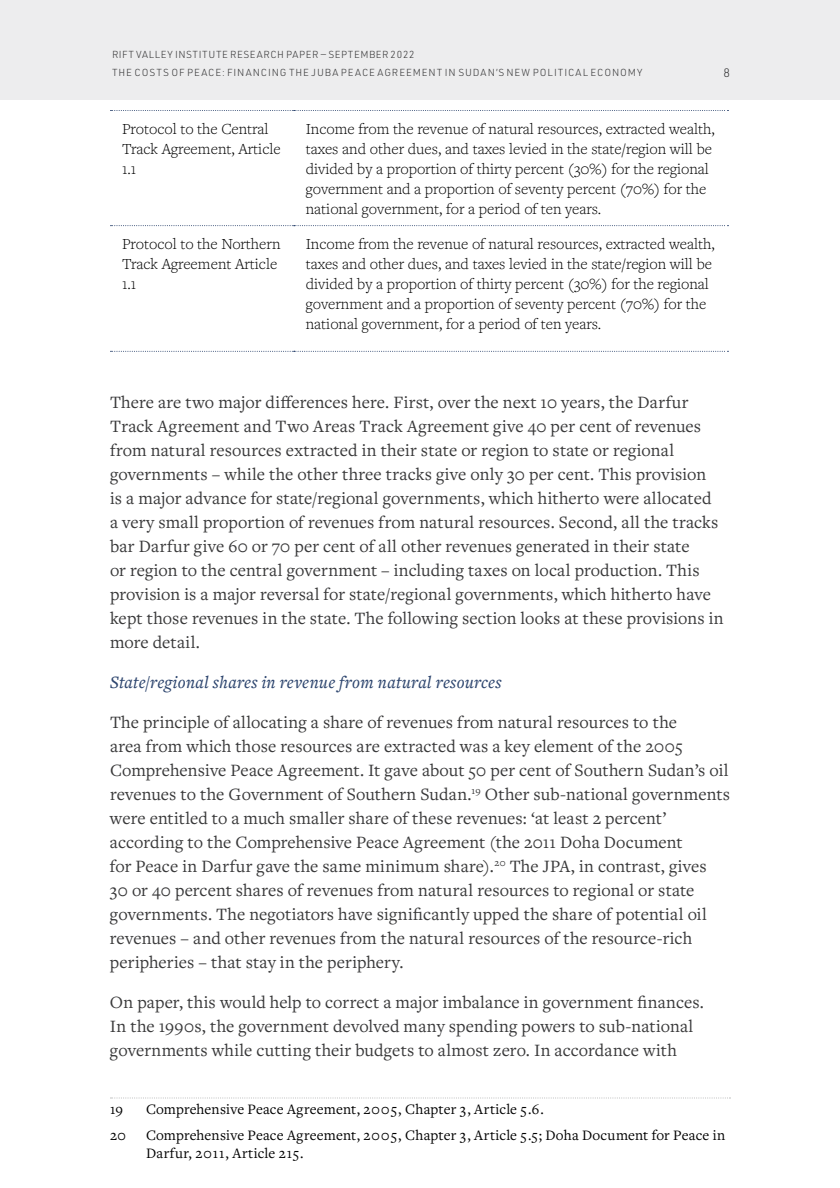
<style>
.page{position:relative;width:840px;height:1188px;background:#fff}
.page>*{position:absolute;margin:0;border:0;box-sizing:border-box;transform-origin:0 0}
.t1{font:18px/24px "Freight Text Pro";letter-spacing:.005em;color:#383839}
.t2{font:italic 500 18px "Freight Text Pro";letter-spacing:.01em;color:#2d456e}
.t3{font:300 16px/20px "Freight Text Pro";color:#000}
.t4{font:15px/18px "Freight Text Pro";letter-spacing:.01em;color:#000}
.t5{font:300 12px "URWDIN";color:#383839}
.t6{font:300 10px/18px "URWDIN";letter-spacing:.085em;color:#383839}
</style>
<div class="page">
<div style="left:0;top:0;width:840px;height:100px;background:#ededee"></div>
<svg style="left:110px;top:110px;width:619px;height:1px"></svg>
<svg style="left:110px;top:225px;width:619px;height:1px"></svg>
<svg style="left:110px;top:351px;width:619px;height:1px"></svg>
<svg style="left:110px;top:1097px;width:621px;height:1px"></svg>
<p class="t6" style="left:112px;top:45px;width:532px">RIFT VALLEY INSTITUTE RESEARCH PAPER — SEPTEMBER 2022<br>THE COSTS OF PEACE: FINANCING THE JUBA PEACE AGREEMENT IN SUDAN’S NEW POLITICAL ECONOMY</p>
<p class="t5" style="left:723px;top:64px;width:8px">8</p>
<p class="t3" style="left:122px;top:118px;width:160px">Protocol to the Central<br>Track Agreement, Article<br>1.1</p>
<p class="t3" style="left:306px;top:118px;width:411px">Income from the revenue of natural resources, extracted wealth, taxes and other dues, and taxes levied in the state/region will be divided by a proportion of thirty percent (30%) for the regional government and a proportion of seventy percent (70%) for the national government, for a period of ten years.</p>
<p class="t3" style="left:122px;top:233px;width:160px">Protocol to the Northern<br>Track Agreement Article<br>1.1</p>
<p class="t3" style="left:306px;top:233px;width:411px">Income from the revenue of natural resources, extracted wealth, taxes and other dues, and taxes levied in the state/region will be divided by a proportion of thirty percent (30%) for the regional government and a proportion of seventy percent (70%) for the national government, for a period of ten years.</p>
<p class="t1" style="left:110px;top:389px;width:615px">There are two major differences here. First, over the next 10 years, the Darfur Track Agreement and Two Areas Track Agreement give 40 per cent of revenues from natural resources extracted in their state or region to state or regional governments – while the other three tracks give only 30 per cent. This provision<br>is a major advance for state/regional governments, which hitherto were allocated a very small proportion of revenues from natural resources. Second, all the tracks bar Darfur give 60 or 70 per cent of all other revenues generated in their state<br>or region to the central government – including taxes on local production. This provision is a major reversal for state/regional governments, which hitherto have kept those revenues in the state. The following section looks at these provisions in more detail.</p>
<p class="t2" style="left:110px;top:670px;width:393px">State/regional shares in revenue from natural resources</p>
<p class="t1" style="left:110px;top:709px;width:622px">The principle of allocating a share of revenues from natural resources to the<br>area from which those resources are extracted was a key element of the 2005<br>Comprehensive Peace Agreement. It gave about 50 per cent of Southern Sudan’s oil revenues to the Government of Southern Sudan.<sup>19</sup> Other sub-national governments were entitled to a much smaller share of these revenues: ‘at least 2 percent’ according to the Comprehensive Peace Agreement (the 2011 Doha Document<br>for Peace in Darfur gave the same minimum share).<sup>20</sup> The JPA, in contrast, gives<br>30 or 40 percent shares of revenues from natural resources to regional or state governments. The negotiators have significantly upped the share of potential oil revenues – and other revenues from the natural resources of the resource-rich peripheries – that stay in the periphery.</p>
<p class="t1" style="left:110px;top:989px;width:595px">On paper, this would help to correct a major imbalance in government finances.<br>In the 1990s, the government devolved many spending powers to sub-national governments while cutting their budgets to almost zero. In accordance with</p>
<p class="t4" style="left:110px;top:1100px;width:14px">19</p>
<p class="t4" style="left:146px;top:1100px;width:400px">Comprehensive Peace Agreement, 2005, Chapter 3, Article 5.6.</p>
<p class="t4" style="left:110px;top:1126px;width:17px">20</p>
<p class="t4" style="left:146px;top:1126px;width:581px">Comprehensive Peace Agreement, 2005, Chapter 3, Article 5.5; Doha Document for Peace in<br>Darfur, 2011, Article 215.</p>
</div>
